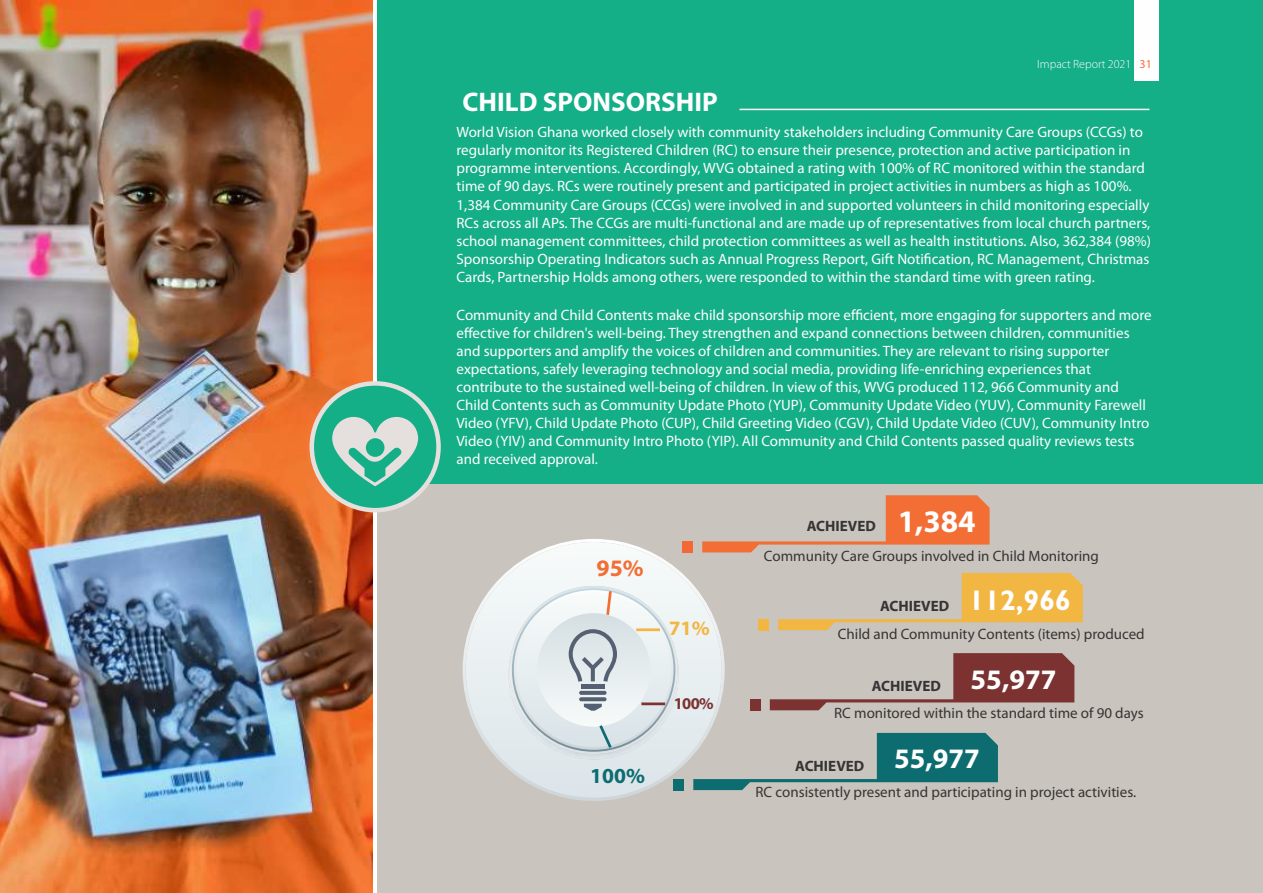
<style>
.page{position:relative;width:1263px;height:893px;background:#fff}
.page>*{position:absolute;margin:0;border:0;box-sizing:border-box;transform-origin:0 0}
.t1{font:700 27px "Myriad Pro";color:#fefefe}
.t2{font:700 23.7px "Myriad Pro";color:#f26e35}
.t3{font:700 21.6px "Myriad Pro";color:#0c6c70}
.t4{font:700 20.55px "Myriad Pro";color:#f2b643}
.t5{font:700 16.5px "Myriad Pro";color:#7b3230}
.t6{font:15px/18px "Myriad Pro";color:#fefefe}
.t7{font:15px/26.8px "Myriad Pro";color:#373435}
.t8{font:700 15px "Myriad Pro";color:#373435}
.t9{font:300 12px "Myriad Pro";color:#fefefe}
.s1{font-weight:400;color:#f26e35}
.s2{font-size:31.35px;color:#fefefe}
.s3{font-family:"Gill Sans";font-size:28.5px;color:#fefefe}
.s4{font-size:28.2px;color:#fefefe}
.s5{font-weight:700}
.s6{font-weight:700;font-size:28.2px;color:#fefefe}
</style>
<div class="page">
<div style="left:378px;top:484px;width:885px;height:409px;background:#c9c4bd"></div>
<div style="left:378px;top:0;width:885px;height:484px;background:#14ae87"></div>
<img style="left:0;top:0;width:372px;height:893px">
<div style="left:310px;top:381px;width:131px;height:131px;border:9px solid #e5e0dd;border-radius:50%"></div>
<div style="left:314px;top:386px;width:122px;height:122px;background:#14ae87;border-radius:50%"></div>
<svg style="left:332px;top:417px;width:86px;height:69px"></svg>
<hr style="left:739px;top:109px;width:410px;height:1px;background:#fefefe">
<svg style="left:463px;top:539px;width:262px;height:262px"></svg>
<svg style="left:466px;top:542px;width:256px;height:256px"></svg>
<img style="left:509px;top:651px;width:170px;height:108px">
<img style="left:510px;top:589px;width:167px;height:165px">
<svg style="left:514px;top:590px;width:159px;height:160px"></svg>
<div style="left:516px;top:593px;width:155px;height:154px;background:#dee7eb;border-radius:50%"></div>
<div style="left:537px;top:613px;width:113px;height:114px;background:#eff4f4;border-radius:50%"></div>
<hr style="left:581px;top:684px;width:23px;height:4px;background:#556073">
<svg style="left:584px;top:704px;width:18px;height:7px"></svg>
<svg style="left:579px;top:691px;width:27px;height:4px"></svg>
<svg style="left:579px;top:697px;width:27px;height:4px"></svg>
<svg style="left:702px;top:495px;width:287px;height:57px"></svg>
<div style="left:682px;top:541px;width:11px;height:11px;background:#f26935"></div>
<svg style="left:778px;top:573px;width:305px;height:57px"></svg>
<div style="left:758px;top:619px;width:11px;height:11px;background:#f2b643"></div>
<svg style="left:770px;top:653px;width:304px;height:57px"></svg>
<div style="left:750px;top:699px;width:11px;height:11px;background:#7b3230"></div>
<svg style="left:693px;top:733px;width:305px;height:57px"></svg>
<div style="left:673px;top:779px;width:11px;height:11px;background:#0c6c70"></div>
<svg style="left:512px;top:586px;width:163px;height:96px"></svg>
<svg style="left:641px;top:702px;width:24px;height:3px"></svg>
<svg style="left:599px;top:725px;width:13px;height:23px"></svg>
<div style="left:1134px;top:0;width:24px;height:81px;background:#fefefe"></div>
<p class="t9" style="left:1037px;top:59px;width:116px">Impact Report 2021 <span class="s1">31</span></p>
<h1 class="t1" style="left:462px;top:91px;width:257px">CHILD SPONSORSHIP</h1>
<p class="t6" style="left:456px;top:125px;width:696px">World Vision Ghana worked closely with community stakeholders including Community Care Groups (CCGs) to regularly monitor its Registered Children (RC) to ensure their presence, protection and active participation in programme interventions. Accordingly, WVG obtained a rating with 100% of RC monitored within the standard time of 90 days. RCs were routinely present and participated in project activities in numbers as high as 100%.<br>1,384 Community Care Groups (CCGs) were involved in and supported volunteers in child monitoring especially RCs across all APs. The CCGs are multi-functional and are made up of representatives from local church partners, school management committees, child protection committees as well as health institutions. Also, 362,384 (98%)<br>Sponsorship Operating Indicators such as Annual Progress Report, Gift Notification, RC Management, Christmas Cards, Partnership Holds among others, were responded to within the standard time with green rating.</p>
<p class="t6" style="left:456px;top:307px;width:697px">Community and Child Contents make child sponsorship more efficient, more engaging for supporters and more effective for children's well-being. They strengthen and expand connections between children, communities and supporters and amplify the voices of children and communities. They are relevant to rising supporter expectations, safely leveraging technology and social media, providing life-enriching experiences that contribute to the sustained well-being of children. In view of this, WVG produced 112, 966 Community and Child Contents such as Community Update Photo (YUP), Community Update Video (YUV), Community Farewell Video (YFV), Child Update Photo (CUP), Child Greeting Video (CGV), Child Update Video (CUV), Community Intro Video (YIV) and Community Intro Photo (YIP). All Community and Child Contents passed quality reviews tests and received approval.</p>
<h2 class="t2" style="left:597px;top:558px;width:49px">95%</h2>
<h3 class="t3" style="left:590px;top:767px;width:56px">100%</h3>
<h3 class="t4" style="left:669px;top:619px;width:42px">71%</h3>
<p class="t5" style="left:674px;top:697px;width:42px">100%</p>
<p class="t8" style="left:807px;top:520px;width:170px">ACHIEVED <span class="s2">1,384</span></p>
<p class="t7" style="left:764px;top:543px;width:336px">Community Care Groups involved in Child Monitoring</p>
<p class="t8" style="left:880px;top:599px;width:192px">ACHIEVED <span class="s3">112,966</span></p>
<p class="t7" style="left:838px;top:621px;width:308px">Child and Community Contents (items) produced</p>
<p class="t8" style="left:872px;top:679px;width:186px">ACHIEVED <span class="s4">55,977</span></p>
<p class="t7" style="left:834px;top:701px;width:311px">RC monitored within the standard time of 90 days</p>
<p class="t7" style="left:755px;top:753px;width:382px;text-indent:40px"><span class="s5">ACHIEVED</span> <span class="s6">55,977<br></span>RC consistently present and participating in project activities.</p>
</div>
